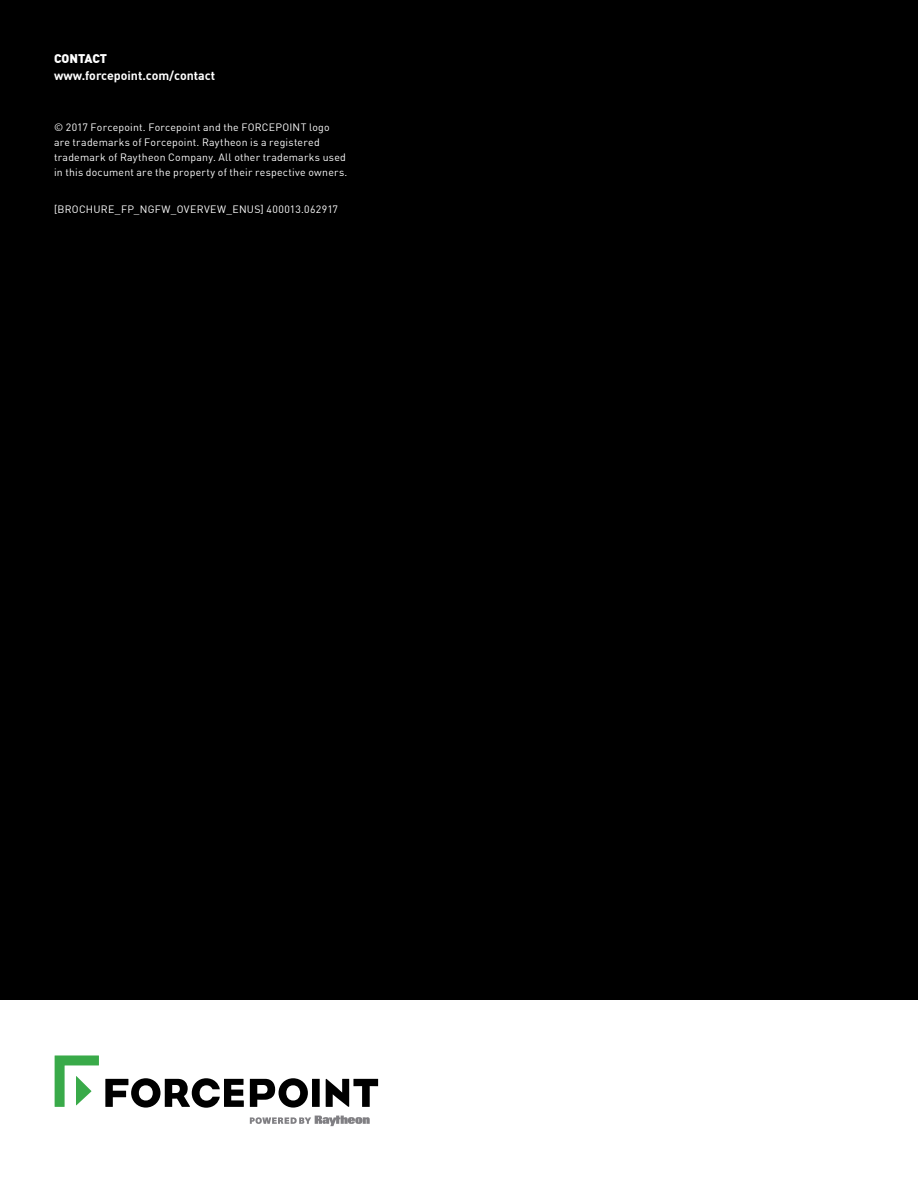
<style>
.page{position:relative;width:918px;height:1188px;background:#fff}
.page>*{position:absolute;margin:0;border:0;box-sizing:border-box;transform-origin:0 0}
.t1{font:700 12.3px "DIN Offc Pro";color:#fff}
.t2{font:900 12.3px "DIN Offc Pro";letter-spacing:-.005em;color:#fff}
.t3{font:10.5px/15px "DIN Offc Pro";letter-spacing:.02em;color:#fff}
</style>
<div class="page">
<svg style="left:55px;top:1055px;width:44px;height:52px"></svg>
<svg style="left:105px;top:1078px;width:273px;height:30px"></svg>
<svg style="left:250px;top:1116px;width:120px;height:10px"></svg>
<div style="left:0;top:0;width:918px;height:1000px;background:#000"></div>
<p class="t2" style="left:54px;top:48px;width:55px">CONTACT</p>
<p class="t1" style="left:54px;top:66px;width:163px">www.forcepoint.com/contact</p>
<p class="t3" style="left:54px;top:119px;width:295px">© 2017 Forcepoint. Forcepoint and the FORCEPOINT logo are trademarks of Forcepoint. Raytheon is a registered trademark of Raytheon Company. All other trademarks used in this document are the property of their respective owners.</p>
<p class="t3" style="left:54px;top:201px;width:286px">[BROCHURE_FP_NGFW_OVERVEW_ENUS] 400013.062917</p>
</div>
